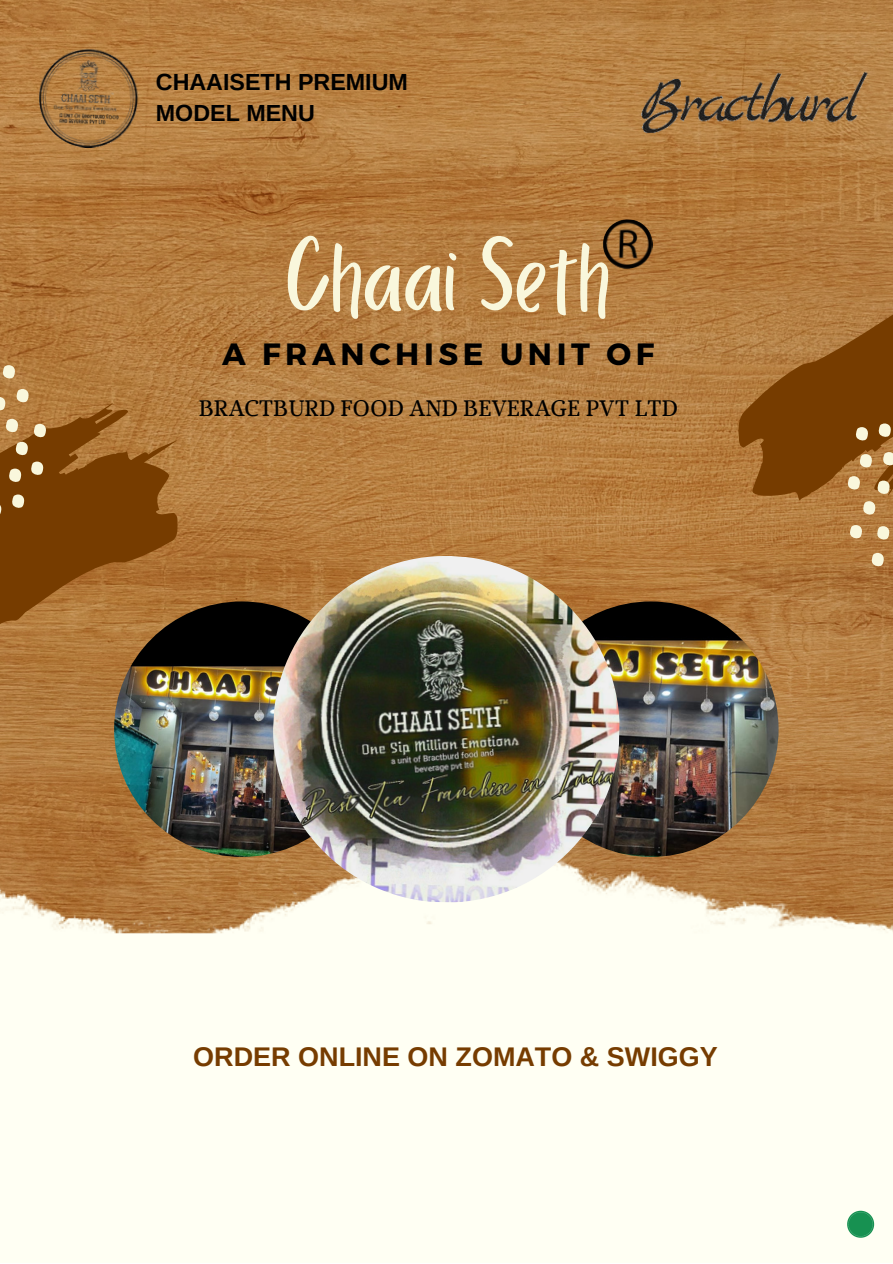
<style>
.page{position:relative;width:893px;height:1264px;background:#fff}
.page>*{position:absolute;margin:0;border:0;box-sizing:border-box;transform-origin:0 0}
.t1{font:108px "Porcelain";color:#f9f7dc}
.t2{font:700 30.75px "Montserrat";letter-spacing:.15em;color:#000}
.t3{font:700 27px "Arimo";color:#763c00}
.t4{font:700 23.25px/31.5px "Arimo";color:#000}
.t5{font:italic 22.35px "Marta";color:#000}
</style>
<div class="page">
<img style="left:0;top:0;width:892px;height:836px">
<img style="left:0;top:836px;width:892px;height:426px">
<img style="left:114px;top:601px;width:255px;height:256px;border-radius:50%">
<img style="left:523px;top:601px;width:255px;height:256px;border-radius:50%">
<img style="left:270px;top:553px;width:352px;height:352px">
<svg style="left:736px;top:251px;width:156px;height:331px"></svg>
<svg style="left:0;top:347px;width:178px;height:305px"></svg>
<img style="left:38px;top:46px;width:103px;height:103px">
<img style="left:602px;top:219px;width:51px;height:51px">
<svg style="left:847px;top:1210px;width:27px;height:27px"></svg>
<img style="left:628px;top:53px;width:246px;height:90px">
<p class="t4" style="left:156px;top:66px;width:253px">CHAAISETH PREMIUM<br>MODEL MENU</p>
<h1 class="t1" style="left:286px;top:218px;width:326px">Chaai Seth</h1>
<h2 class="t2" style="left:222px;top:334px;width:433px">A FRANCHISE UNIT OF</h2>
<p class="t5" style="left:199px;top:399px;width:480px">BRACTBURD FOOD AND BEVERAGE PVT LTD</p>
<p class="t3" style="left:193px;top:1041px;width:526px">ORDER ONLINE ON ZOMATO &amp; SWIGGY</p>
</div>
